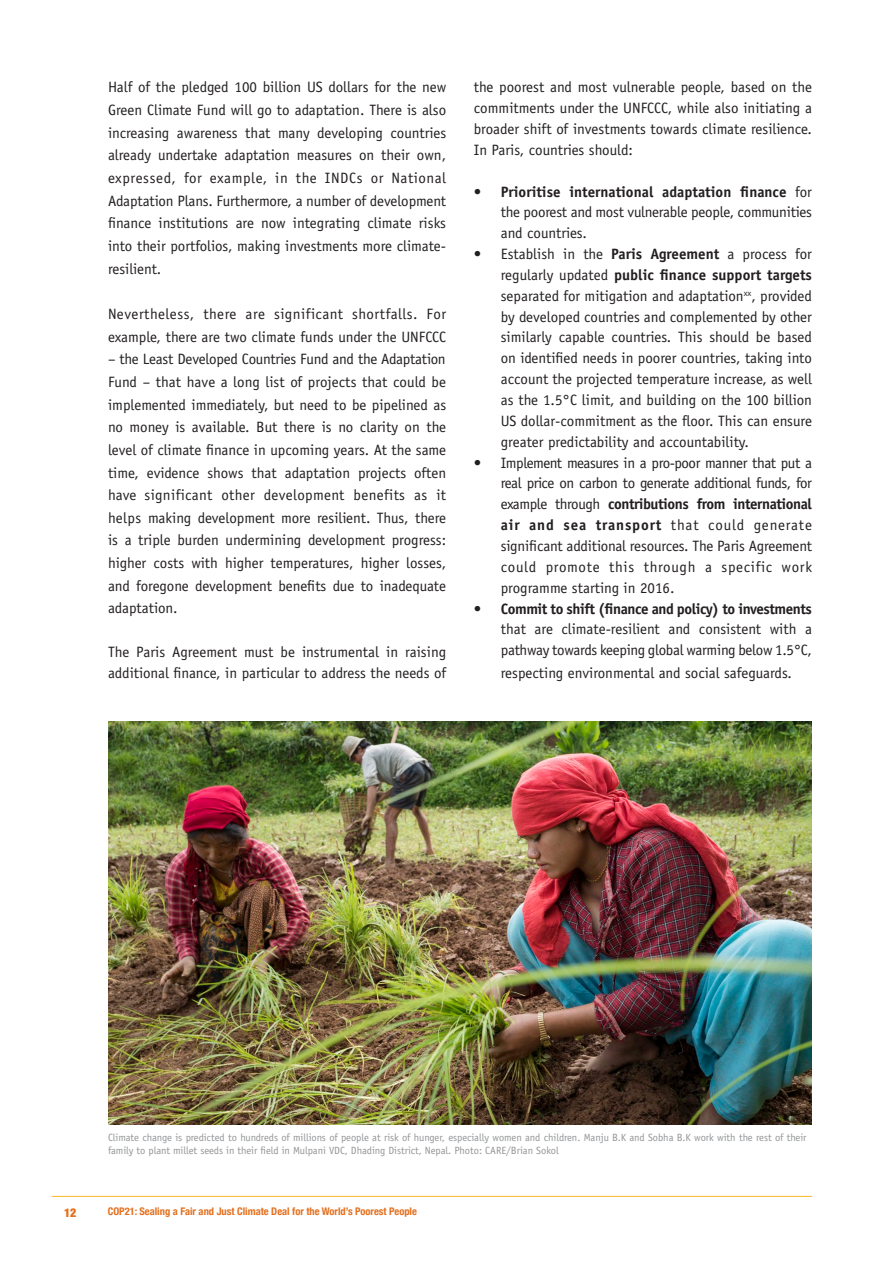
<style>
.page{position:relative;width:893px;height:1263px;background:#fff}
.page>*{position:absolute;margin:0;border:0;box-sizing:border-box;transform-origin:0 0}
.Body_Copy{font:15px/20.9px "Officina Sans";color:#231f20;text-align:justify}
.t1{font:900 condensed 12px "Helvetica Neue";color:#e4701e}
.Body_Copy-2{font:10.5px/13.5px "Officina Sans";letter-spacing:-.005em;color:#939598}
.t2{font:700 condensed 10.5px "Helvetica Neue";color:#e4701e}
.s1{font-weight:700}
</style>
<div class="page">
<hr style="left:52px;top:1196px;width:760px;height:1px;background:#fcb825">
<img style="left:108px;top:722px;width:704px;height:402px">
<p class="Body_Copy" style="left:108px;top:76px;width:340px;line-height:22.6px">Half of the pledged 100 billion US dollars for the new Green Climate Fund will go to adaptation. There is also increasing awareness that many developing countries already undertake adaptation measures on their own, expressed, for example, in the INDCs or National Adaptation Plans. Furthermore, a number of development finance institutions are now integrating climate risks into their portfolios, making investments more climate&shy;resilient.</p>
<p class="Body_Copy" style="left:108px;top:302px;width:340px;line-height:22.6px">Nevertheless, there are significant shortfalls. For example, there are two climate funds under the UNFCCC</p>
<p class="Body_Copy" style="left:108px;top:349px;width:339px">– the Least Developed Countries Fund and the Adaptation</p>
<p class="Body_Copy" style="left:108px;top:370px;width:340px;line-height:22.6px">Fund – that have a long list of projects that could be implemented immediately, but need to be pipelined as no money is available. But there is no clarity on the level of climate finance in upcoming years. At the same time, evidence shows that adaptation projects often have significant other development benefits as it helps making development more resilient. Thus, there is a triple burden undermining development progress: higher costs with higher temperatures, higher losses, and foregone development benefits due to inadequate adaptation.</p>
<p class="Body_Copy" style="left:108px;top:641px;width:340px">The Paris Agreement must be instrumental in raising additional finance, in particular to address the needs of</p>
<p class="Body_Copy" style="left:474px;top:77px;width:340px">the poorest and most vulnerable people, based on the commitments under the UNFCCC, while also initiating a broader shift of investments towards climate resilience.<br>In Paris, countries should:</p>
<p class="Body_Copy" style="left:501px;top:181px;width:313px;text-indent:-27px"><span class="s1">• Prioritise international adaptation finance</span> for the poorest and most vulnerable people, communities and countries.</p>
<p class="Body_Copy" style="left:501px;top:244px;width:313px;text-indent:-27px">• Establish in the <span class="s1">Paris Agreement</span> a process for regularly updated <span class="s1">public finance support targets </span>separated for mitigation and adaptation<sup>xx</sup>, provided by developed countries and complemented by other similarly capable countries. This should be based on identified needs in poorer countries, taking into account the projected temperature increase, as well as the 1.5°C limit, and building on the 100 billion US dollar-commitment as the floor. This can ensure greater predictability and accountability.</p>
<p class="Body_Copy" style="left:501px;top:452px;width:313px;text-indent:-27px">• Implement measures in a pro-poor manner that put a real price on carbon to generate additional funds, for example through <span class="s1">contributions from international air and sea transport</span> that could generate significant additional resources. The Paris Agreement could promote this through a specific work programme starting in 2016.</p>
<p class="Body_Copy" style="left:501px;top:598px;width:313px;text-indent:-27px"><span class="s1">• Commit to shift (finance and policy) to investments </span>that are climate-resilient and consistent with a pathway towards keeping global warming below 1.5°C,</p>
<p class="Body_Copy" style="left:501px;top:662px;width:293px">respecting environmental and social safeguards.</p>
<p class="Body_Copy-2" style="left:108px;top:1130px;width:700px">Climate change is predicted to hundreds of millions of people at risk of hunger, especially women and children. Manju B.K and Sobha B.K work with the rest of their family to plant millet seeds in their field in Mulpani VDC, Dhading District, Nepal. Photo: CARE/Brian Sokol</p>
<p class="t1" style="left:64px;top:1205px;width:14px">12</p>
<p class="t2" style="left:108px;top:1205px;width:311px">COP21: Sealing a Fair and Just Climate Deal for the World’s Poorest People</p>
</div>
